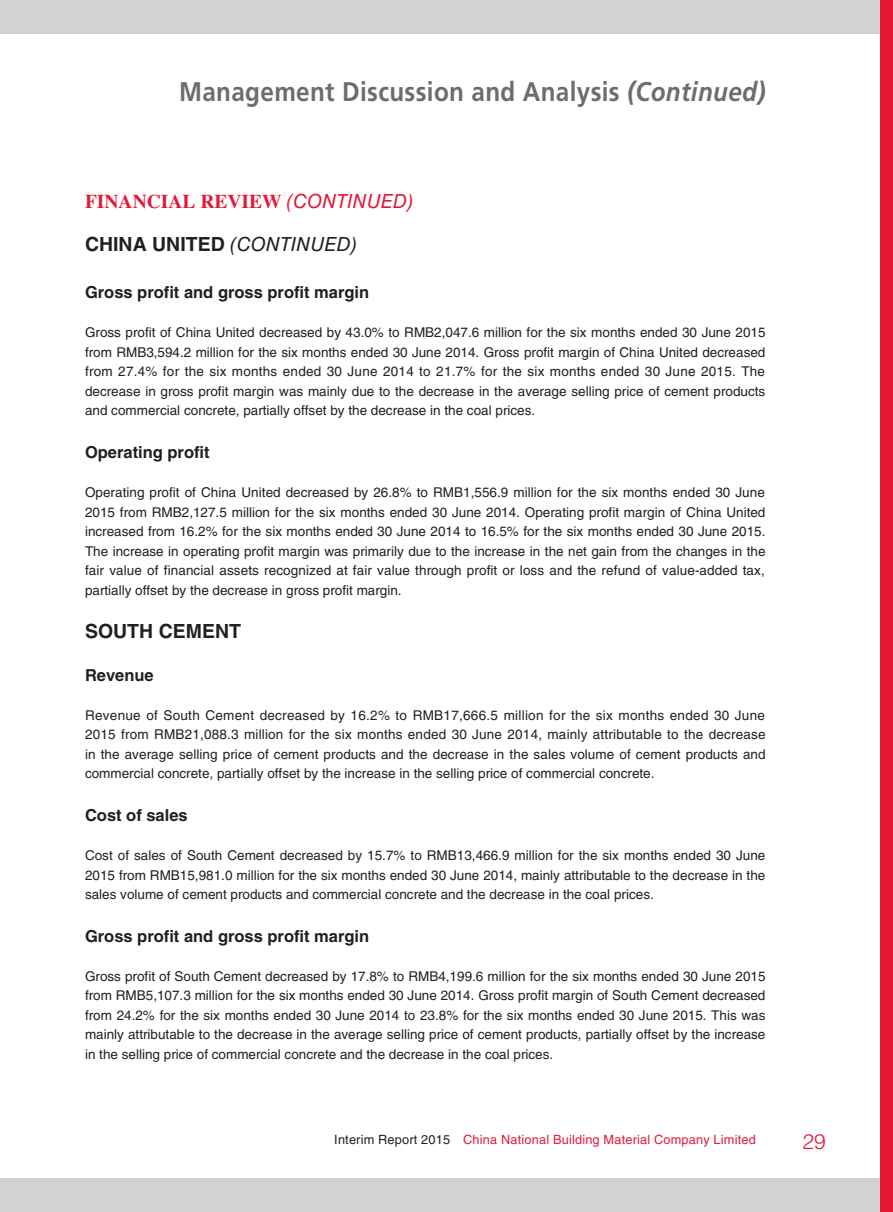
<style>
.page{position:relative;width:893px;height:1212px;background:#fff}
.page>*{position:absolute;margin:0;border:0;box-sizing:border-box;transform-origin:0 0}
.t1{font:700 27px "Frutiger LT Std";letter-spacing:.015em;color:#6c6d70;scale:.9 1}
.t2{font:300 21px "Helvetica LT Std";color:#e51836}
.t3{font:700 19.5px "Helvetica LT Std";color:#231f20}
.t4{font:700 19.5px "Times LT Std";color:#e51836}
.t5{font:700 16.5px "Helvetica LT Std";color:#231f20}
.t6{font:13.5px/19.5px "Helvetica LT Std";color:#231f20;text-align:justify}
.t7{font:12.75px "Helvetica LT Std";letter-spacing:.015em;color:#e51836}
.s1{font-style:italic}
.s2{font-family:"Helvetica LT Std";font-weight:400;font-style:italic}
.s3{font-weight:400;font-style:italic}
.s4{color:#231f20}
</style>
<div class="page">
<div style="left:0;top:1178px;width:893px;height:34px;background:#d1d2d4"></div>
<div style="left:0;top:0;width:893px;height:34px;background:#d1d2d4"></div>
<div style="left:880px;top:0;width:13px;height:1212px;background:#e51836"></div>
<h1 class="t1" style="left:179px;top:76px;width:653px">Management Discussion and Analysis <span class="s1">(Continued)</span></h1>
<h3 class="t4" style="left:85px;top:189px;width:330px">FINANCIAL REVIEW <span class="s2">(CONTINUED)</span></h3>
<h3 class="t3" style="left:85px;top:232px;width:273px">CHINA UNITED <span class="s3">(CONTINUED)</span></h3>
<p class="t5" style="left:85px;top:282px;width:286px">Gross profit and gross profit margin</p>
<p class="t6" style="left:85px;top:323px;width:682px">Gross profit of China United decreased by 43.0% to RMB2,047.6 million for the six months ended 30 June 2015 from RMB3,594.2 million for the six months ended 30 June 2014. Gross profit margin of China United decreased from 27.4% for the six months ended 30 June 2014 to 21.7% for the six months ended 30 June 2015. The decrease in gross profit margin was mainly due to the decrease in the average selling price of cement products and commercial concrete, partially offset by the decrease in the coal prices.</p>
<p class="t5" style="left:85px;top:442px;width:126px">Operating profit</p>
<p class="t6" style="left:85px;top:483px;width:682px">Operating profit of China United decreased by 26.8% to RMB1,556.9 million for the six months ended 30 June 2015 from RMB2,127.5 million for the six months ended 30 June 2014. Operating profit margin of China United increased from 16.2% for the six months ended 30 June 2014 to 16.5% for the six months ended 30 June 2015.<br>The increase in operating profit margin was primarily due to the increase in the net gain from the changes in the fair value of financial assets recognized at fair value through profit or loss and the refund of value-added tax, partially offset by the decrease in gross profit margin.</p>
<h3 class="t3" style="left:85px;top:619px;width:158px">SOUTH CEMENT</h3>
<p class="t5" style="left:85px;top:665px;width:70px">Revenue</p>
<p class="t6" style="left:85px;top:705px;width:682px">Revenue of South Cement decreased by 16.2% to RMB17,666.5 million for the six months ended 30 June 2015 from RMB21,088.3 million for the six months ended 30 June 2014, mainly attributable to the decrease in the average selling price of cement products and the decrease in the sales volume of cement products and commercial concrete, partially offset by the increase in the selling price of commercial concrete.</p>
<p class="t5" style="left:85px;top:805px;width:104px">Cost of sales</p>
<p class="t6" style="left:85px;top:846px;width:682px">Cost of sales of South Cement decreased by 15.7% to RMB13,466.9 million for the six months ended 30 June 2015 from RMB15,981.0 million for the six months ended 30 June 2014, mainly attributable to the decrease in the sales volume of cement products and commercial concrete and the decrease in the coal prices.</p>
<p class="t5" style="left:85px;top:926px;width:286px">Gross profit and gross profit margin</p>
<p class="t6" style="left:85px;top:966px;width:682px">Gross profit of South Cement decreased by 17.8% to RMB4,199.6 million for the six months ended 30 June 2015 from RMB5,107.3 million for the six months ended 30 June 2014. Gross profit margin of South Cement decreased from 24.2% for the six months ended 30 June 2014 to 23.8% for the six months ended 30 June 2015. This was mainly attributable to the decrease in the average selling price of cement products, partially offset by the increase in the selling price of commercial concrete and the decrease in the coal prices.</p>
<p class="t7" style="left:334px;top:1132px;width:423px"><span class="s4">Interim Report 2015</span> China National Building Material Company Limited</p>
<h2 class="t2" style="left:802px;top:1129px;width:25px">29</h2>
</div>
